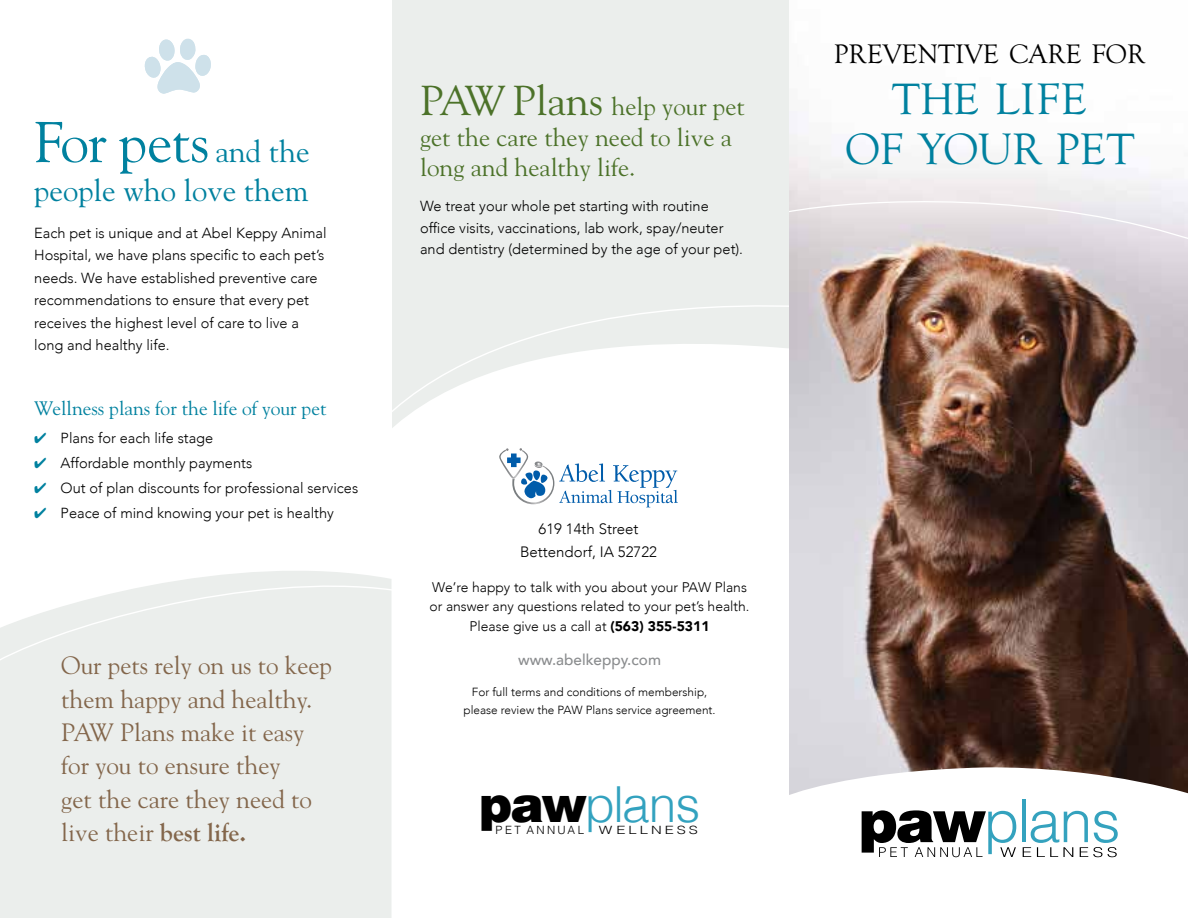
<style>
.page{position:relative;width:1188px;height:918px;background:#fff}
.page>*{position:absolute;margin:0;border:0;box-sizing:border-box;transform-origin:0 0}
.t1{font:57px "Goudy Std";letter-spacing:-.02em;color:#00819f}
.t2{font:300 49.65px "Helvetica";letter-spacing:-.03em;color:#33a2bf}
.t3{font:45.45px/49.8px "Goudy Old Style TOT";color:#00819f;text-align:center}
.t4{font:30.6px "Goudy Std";color:#00819f}
.t5{font:27.75px "Goudy Old Style TOT";color:#000}
.t6{font:25.05px/33.3px "Goudy Std";color:#83664b}
.t7{font:25.05px/30.6px "Goudy Std";color:#4c7229}
.t8{font:19.5px "Goudy Std";color:#00819f}
.t9{font:500 15.3px "Avenir";color:#8a8c8e}
.t10{font:300 15px/22.5px "Avenir";color:#000;text-align:center}
.t11{font:300 14.55px/22.5px "Avenir";color:#000}
.t12{font:300 13.95px/19.5px "Avenir";color:#000;text-align:center}
.t13{font:300 11.85px/18px "Avenir";color:#000;text-align:center}
.t14{font:300 11.4px "Helvetica";letter-spacing:.22em;color:#000}
.t15{font:300 11.4px "Helvetica";letter-spacing:.2em;color:#000;scale:1.34 1}
.s1{font-size:30.6px}
.s2{color:#00819f}
.s3{font-family:"Goudy Old Style T";font-weight:700;font-size:25.65px}
.s4{font-size:41.7px}
.s5{font-weight:900}
.s6{font-family:"Helvetica LT Std";font-weight:900;color:#000}
</style>
<div class="page">
<div style="left:392px;top:0;width:398px;height:437px;background:#ebeeec"></div>
<svg style="left:392px;top:294px;width:398px;height:129px"></svg>
<div style="left:0;top:672px;width:392px;height:246px;background:#ebeeec"></div>
<svg style="left:144px;top:38px;width:67px;height:56px"></svg>
<svg style="left:0;top:571px;width:392px;height:101px"></svg>
<svg style="left:499px;top:448px;width:179px;height:59px"></svg>
<img style="left:790px;top:111px;width:398px;height:655px">
<svg style="left:789px;top:766px;width:399px;height:92px"></svg>
<hr style="left:1022px;top:800px;width:4px;height:42px;background:#34a2be">
<svg style="left:862px;top:810px;width:154px;height:47px"></svg>
<svg style="left:1023px;top:811px;width:95px;height:46px"></svg>
<svg style="left:790px;top:191px;width:398px;height:54px;background:#e6e0e4"></svg>
<h1 class="t1" style="left:34px;top:107px;width:277px">For pets <span class="s1">and the</span></h1>
<h3 class="t4" style="left:34px;top:171px;width:276px">people who love them</h3>
<p class="t11" style="left:34px;top:221px;width:294px">Each pet is unique and at Abel Keppy Animal Hospital, we have plans specific to each pet’s needs. We have established preventive care recommendations to ensure that every pet receives the highest level of care to live a long and healthy life.</p>
<h3 class="t8" style="left:34px;top:396px;width:294px">Wellness plans for the life of your pet</h3>
<p class="t11" style="left:34px;top:426px;width:181px"><span class="s2">✔</span> Plans for each life stage</p>
<p class="t11" style="left:34px;top:451px;width:220px"><span class="s2">✔</span> Affordable monthly payments</p>
<p class="t11" style="left:34px;top:476px;width:325px"><span class="s2">✔</span> Out of plan discounts for professional services</p>
<p class="t11" style="left:34px;top:501px;width:301px"><span class="s2">✔</span> Peace of mind knowing your pet is healthy</p>
<h3 class="t6" style="left:61px;top:649px;width:272px">Our pets rely on us to keep them happy and healthy.<br>PAW Plans make it easy for you to ensure they<br>get the care they need to live their <span class="s3">best life.</span></h3>
<h3 class="t7" style="left:420px;top:91px;width:326px"><span class="s4">PAW Plans</span> help your pet get the care they need to live a long and healthy life.</h3>
<p class="t11" style="left:420px;top:195px;width:325px;line-height:21.6px">We treat your whole pet starting with routine office visits, vaccinations, lab work, spay/neuter and dentistry (determined by the age of your pet).</p>
<p class="t10" style="left:520px;top:518px;width:138px">619 14th Street<br>Bettendorf, IA 52722</p>
<p class="t12" style="left:430px;top:577px;width:322px">We’re happy to talk with you about your PAW Plans or answer any questions related to your pet’s health.<br>Please give us a call at <span class="s5">(563) 355-5311</span></p>
<p class="t9" style="left:518px;top:647px;width:144px">www.abelkeppy.com</p>
<p class="t13" style="left:463px;top:683px;width:254px">For full terms and conditions of membership, please review the PAW Plans service agreement.</p>
<h2 class="t2" style="left:480px;top:762px;width:222px"><span class="s6">paw</span>plans</h2>
<p class="t14" style="left:496px;top:820px;width:90px">PET ANNUAL</p>
<p class="t15" style="left:599px;top:820px;width:76px">WELLNESS</p>
<h3 class="t5" style="left:834px;top:39px;width:313px">PREVENTIVE CARE FOR</h3>
<h3 class="t3" style="left:845px;top:75px;width:291px">THE LIFE<br>OF YOUR PET</h3>
</div>
